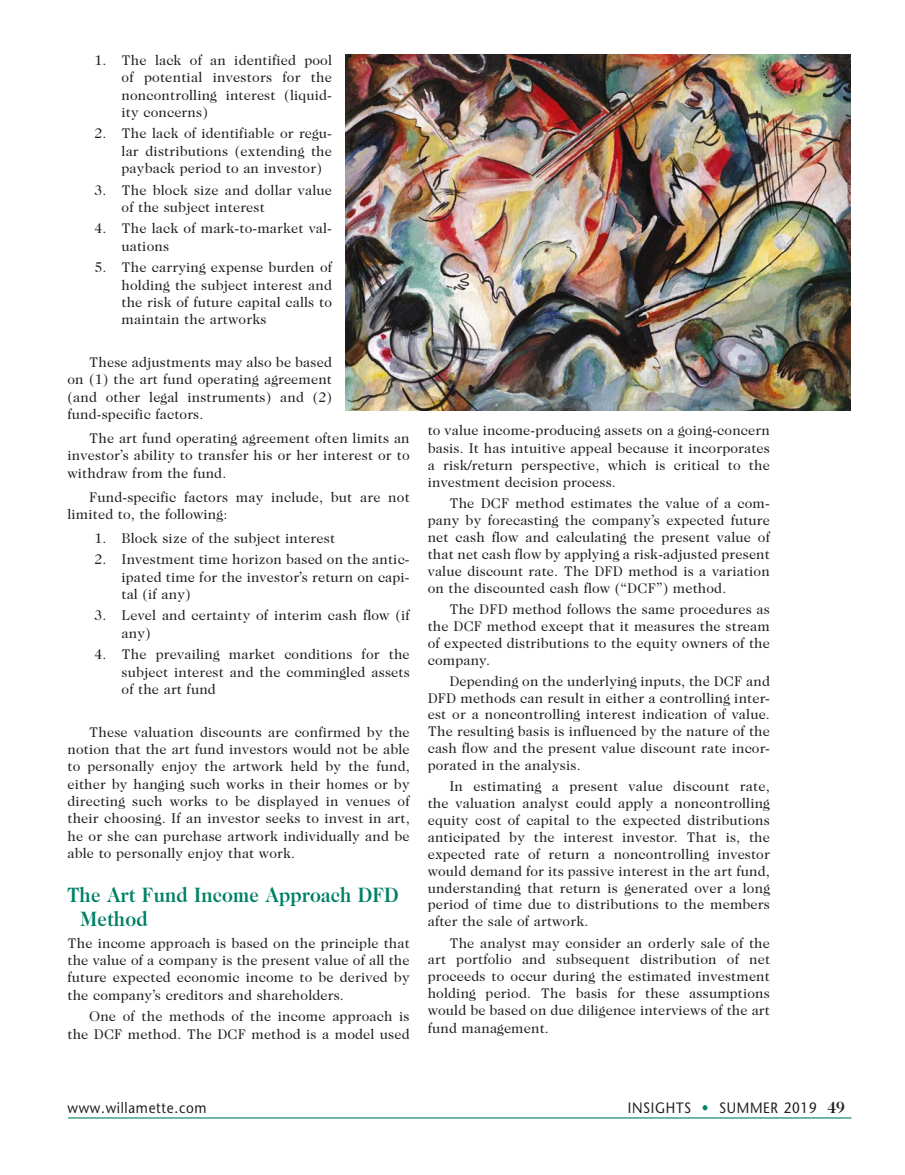
<style>
.page{position:relative;width:905px;height:1175px;background:#fff}
.page>*{position:absolute;margin:0;border:0;box-sizing:border-box;transform-origin:0 0}
.Sub_Heads_Caslon{font:700 21px/24px "Caslon Two Twenty Four";letter-spacing:.01em;color:#008066;scale:.9 1}
.t1{font:15px "Stone Sans";letter-spacing:.05em;color:#231f20;scale:.9 1}
.body{font:14.25px/16.8px "Caslon Two Twenty Four";letter-spacing:.01em;color:#231f20;text-align:justify}
.body_w_bullets{font:14.25px/17.2px "Caslon Two Twenty Four";letter-spacing:.01em;color:#231f20;text-align:justify}
.body__Intro_Paragr{font:14.25px/17.2px "Caslon Two Twenty Four";letter-spacing:.01em;color:#231f20;text-align:justify}
.s1{color:#008066}
.s2{font-family:"Caslon Two Twenty Four";font-weight:700;font-size:16.5px}
</style>
<div class="page">
<hr style="left:68px;top:1117px;width:783px;height:1px;background:#008066">
<img style="left:345px;top:55px;width:505px;height:355px">
<p class="body_w_bullets" style="left:122px;top:52px;width:212px;text-indent:-27px">1. The lack of an identified pool of potential investors for the noncontrolling interest (liquid&shy;ity concerns)</p>
<p class="body_w_bullets" style="left:122px;top:125px;width:212px;text-indent:-27px">2. The lack of identifiable or regu&shy;lar distributions (extending the payback period to an investor)</p>
<p class="body_w_bullets" style="left:122px;top:181px;width:212px;text-indent:-27px">3. The block size and dollar value of the subject interest</p>
<p class="body_w_bullets" style="left:122px;top:220px;width:212px;text-indent:-27px">4. The lack of mark-to-market val&shy;uations</p>
<p class="body_w_bullets" style="left:122px;top:259px;width:212px;text-indent:-27px">5. The carrying expense burden of holding the subject interest and the risk of future capital calls to maintain the artworks</p>
<p class="body" style="left:67px;top:353px;width:266px;line-height:17.2px;text-indent:22px">These adjustments may also be based on (1) the art fund operating agreement (and other legal instruments) and (2) fund-specific factors.</p>
<p class="body" style="left:67px;top:429px;width:344px;line-height:17.2px;text-indent:22px">The art fund operating agreement often limits an investor’s ability to transfer his or her interest or to withdraw from the fund.</p>
<p class="body" style="left:67px;top:488px;width:343px;line-height:17.2px;text-indent:22px">Fund-specific factors may include, but are not limited to, the following:</p>
<p class="body_w_bullets" style="left:94px;top:529px;width:242px">1. Block size of the subject interest</p>
<p class="body_w_bullets" style="left:121px;top:551px;width:290px;text-indent:-27px">2. Investment time horizon based on the antic&shy;ipated time for the investor’s return on capi&shy;tal (if any)</p>
<p class="body_w_bullets" style="left:122px;top:607px;width:289px;text-indent:-27px">3. Level and certainty of interim cash flow (if any)</p>
<p class="body_w_bullets" style="left:122px;top:645px;width:290px;text-indent:-27px">4. The prevailing market conditions for the subject interest and the commingled assets of the art fund</p>
<p class="body" style="left:67px;top:723px;width:344px;line-height:17.2px;text-indent:22px">These valuation discounts are confirmed by the notion that the art fund investors would not be able to personally enjoy the artwork held by the fund, either by hanging such works in their homes or by directing such works to be displayed in venues of their choosing. If an investor seeks to invest in art, he or she can purchase artwork individually and be able to personally enjoy that work.</p>
<p class="Sub_Heads_Caslon" style="left:80px;top:882px;width:355px;text-indent:-13px">The Art Fund Income Approach DFD<br>Method</p>
<p class="body__Intro_Paragr" style="left:68px;top:934px;width:344px">The income approach is based on the principle that the value of a company is the present value of all the future expected economic income to be derived by the company’s creditors and shareholders.</p>
<p class="body" style="left:68px;top:1007px;width:343px;line-height:17.2px;text-align:right">One of the methods of the income approach is the DCF method. The DCF method is a model used</p>
<p class="body" style="left:427px;top:422px;width:344px;line-height:17.2px">to value income-producing assets on a going-concern basis. It has intuitive appeal because it incorporates a risk/return perspective, which is critical to the investment decision process.</p>
<p class="body" style="left:427px;top:495px;width:344px;text-indent:22px">The DCF method estimates the value of a com&shy;pany by forecasting the company’s expected future net cash flow and calculating the present value of that net cash flow by applying a risk-adjusted present value discount rate. The DFD method is a variation on the discounted cash flow (“DCF”) method.</p>
<p class="body" style="left:427px;top:600px;width:344px;text-indent:22px">The DFD method follows the same procedures as the DCF method except that it measures the stream of expected distributions to the equity owners of the company.</p>
<p class="body" style="left:427px;top:672px;width:344px;text-indent:22px">Depending on the underlying inputs, the DCF and DFD methods can result in either a controlling inter&shy;est or a noncontrolling interest indication of value.<br>The resulting basis is influenced by the nature of the cash flow and the present value discount rate incor&shy;porated in the analysis.</p>
<p class="body" style="left:427px;top:778px;width:344px;text-indent:22px">In estimating a present value discount rate, the valuation analyst could apply a noncontrolling equity cost of capital to the expected distributions anticipated by the interest investor. That is, the expected rate of return a noncontrolling investor would demand for its passive interest in the art fund, understanding that return is generated over a long period of time due to distributions to the members after the sale of artwork.</p>
<p class="body" style="left:427px;top:934px;width:344px;text-indent:22px">The analyst may consider an orderly sale of the art portfolio and subsequent distribution of net proceeds to occur during the estimated investment holding period. The basis for these assumptions would be based on due diligence interviews of the art fund management.</p>
<p class="t1" style="left:68px;top:1098px;width:156px">www.willamette. com</p>
<p class="t1" style="left:627px;top:1098px;width:243px">INSIGHTS <span class="s1">•</span> SUMMER 2019 <span class="s2">49</span></p>
</div>
